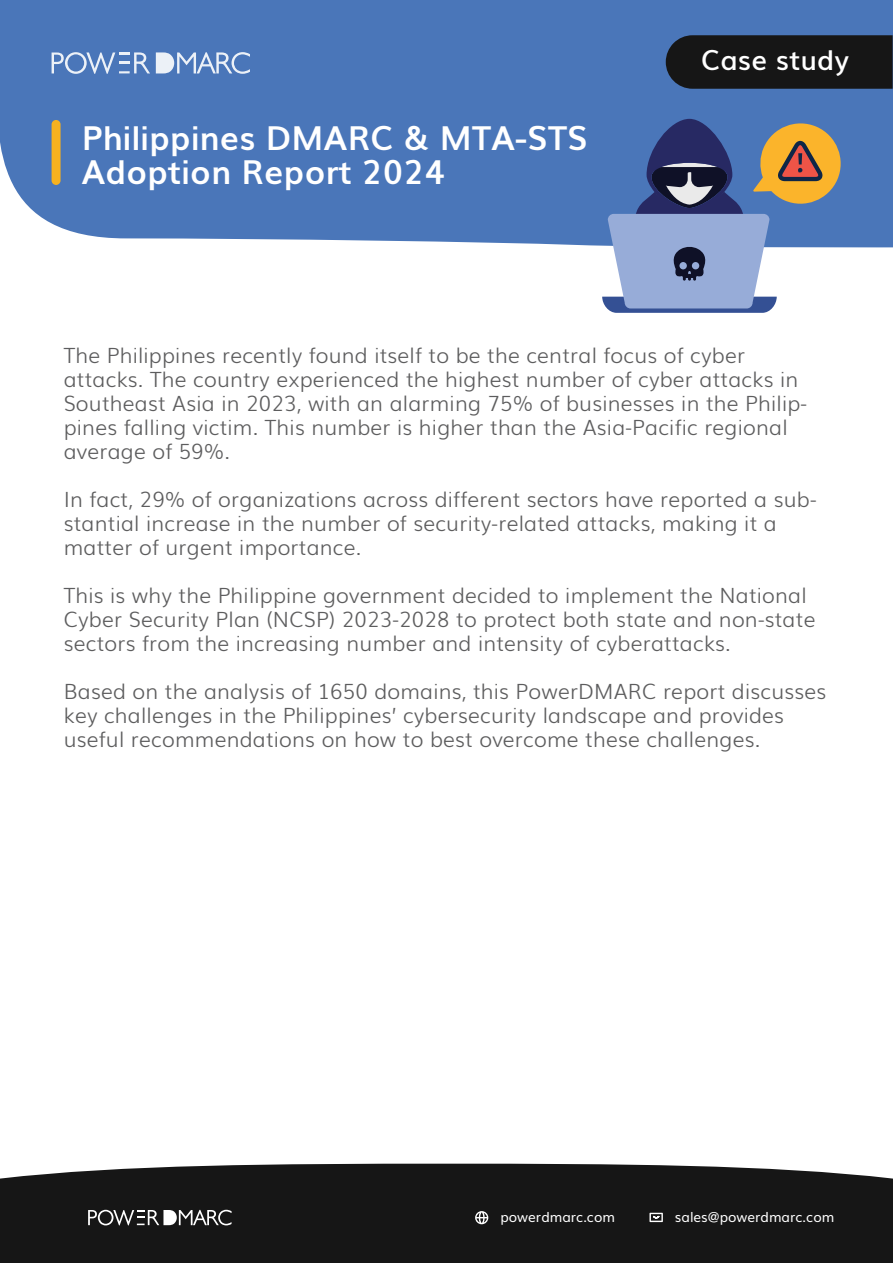
<style>
.page{position:relative;width:893px;height:1263px;background:#fff}
.page>*{position:absolute;margin:0;border:0;box-sizing:border-box;transform-origin:0 0}
.t1{font:700 33px/34.5px "Muli";letter-spacing:.01em;color:#fff}
.t2{font:600 27.45px "Muli";letter-spacing:.01em;color:#fff}
.t3{font:300 21px/24px "Muli";letter-spacing:.01em;color:#5d5d5e}
.t4{font:13.65px "Muli";color:#fff}
</style>
<div class="page">
<div style="left:0;top:0;width:893px;height:248px;background:#4a76b9"></div>
<div style="left:666px;top:35px;width:227px;height:54px;background:#161616"></div>
<div style="left:52px;top:120px;width:9px;height:65px;background:#f6b11f;border-radius:4px"></div>
<svg style="left:156px;top:52px;width:94px;height:22px;background:#8ca8d2"></svg>
<svg style="left:52px;top:52px;width:98px;height:22px;background:#799acb"></svg>
<div style="left:0;top:1164px;width:893px;height:99px;background:#161616"></div>
<svg style="left:649px;top:1213px;width:14px;height:9px"></svg>
<svg style="left:475px;top:1211px;width:13px;height:13px"></svg>
<svg style="left:88px;top:1210px;width:144px;height:15px"></svg>
<img style="left:745px;top:117px;width:104px;height:97px">
<svg style="left:602px;top:118px;width:244px;height:195px;background:#838fac"></svg>
<h1 class="t1" style="left:82px;top:119px;width:507px">Philippines DMARC &amp; MTA-STS<br>Adoption Report 2024</h1>
<h2 class="t2" style="left:701px;top:37px;width:149px">Case study</h2>
<p class="t3" style="left:64px;top:342px;width:745px">The Philippines recently found itself to be the central focus of cyber attacks. The country experienced the highest number of cyber attacks in Southeast Asia in 2023, with an alarming 75% of businesses in the Philip&shy;pines falling victim. This number is higher than the Asia-Pacific regional average of 59%.</p>
<p class="t3" style="left:64px;top:486px;width:754px">In fact, 29% of organizations across different sectors have reported a sub&shy;stantial increase in the number of security-related attacks, making it a matter of urgent importance.</p>
<p class="t3" style="left:64px;top:582px;width:753px">This is why the Philippine government decided to implement the National<br>Cyber Security Plan (NCSP) 2023-2028 to protect both state and non-state sectors from the increasing number and intensity of cyberattacks.</p>
<p class="t3" style="left:64px;top:678px;width:764px">Based on the analysis of 1650 domains, this PowerDMARC report discusses key challenges in the Philippines’ cybersecurity landscape and provides useful recommendations on how to best overcome these challenges.</p>
<p class="t4" style="left:500px;top:1206px;width:116px">powerdmarc.com</p>
<p class="t4" style="left:675px;top:1206px;width:161px">sales@powerdmarc.com</p>
</div>
